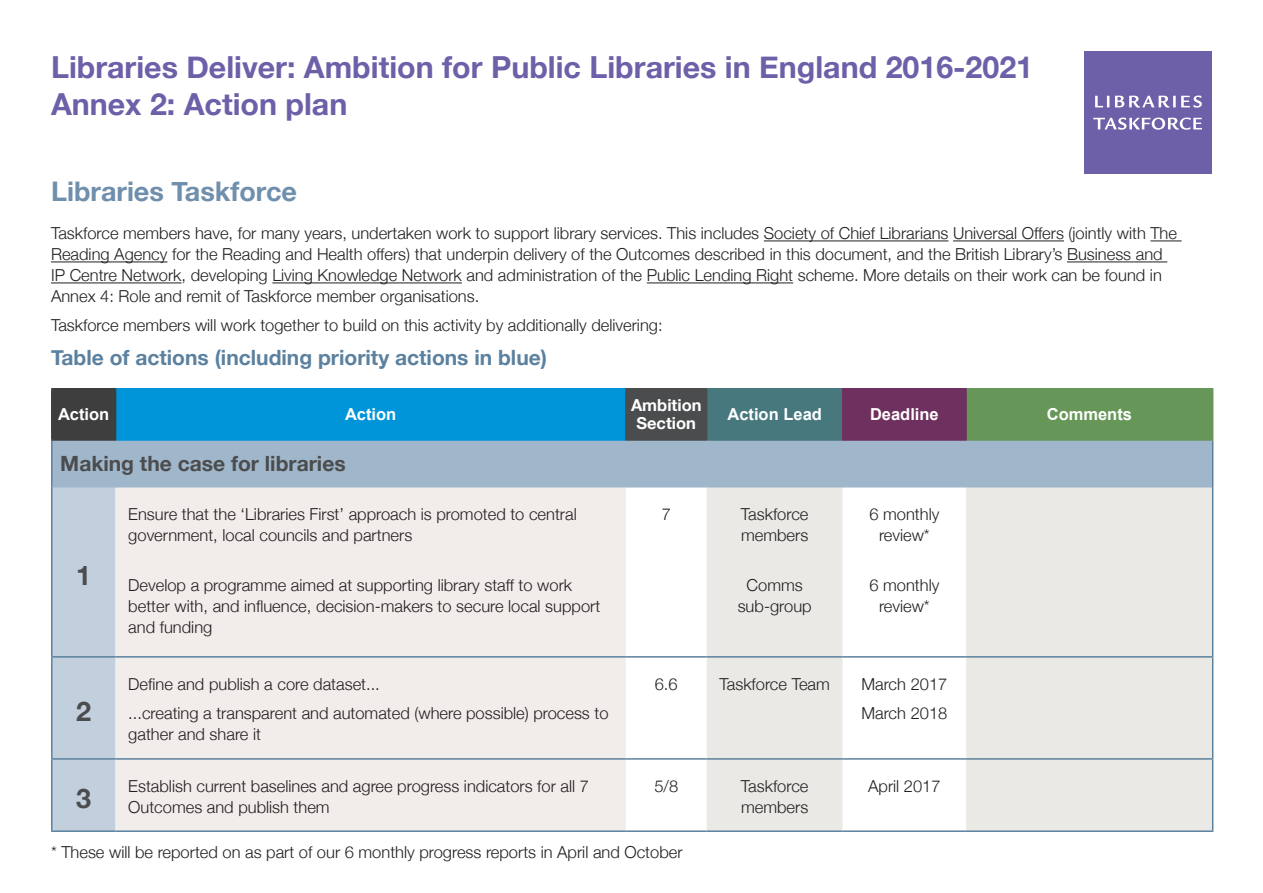
<style>
.page{position:relative;width:1263px;height:893px;background:#fff}
.page>*{position:absolute;margin:0;border:0;box-sizing:border-box;transform-origin:0 0}
.Annex1{font:700 30.3px "Helvetica Neue";color:#6e5fa9}
.Annex1-2{font:700 27px "Helvetica Neue";color:#6f8fac}
.Heading_1_0{font:700 27px "Helvetica Neue";color:#4b4c4d}
.Figure_style{font:700 21px "Helvetica Neue";color:#5b819f}
.Merged{font:700 21px "Helvetica Neue";color:#4b4c4d}
.Body{font:300 16.5px/21px "Helvetica Neue";color:#231f20}
.Lead{font:300 16.5px/21px "Helvetica Neue";color:#231f20;text-align:center}
.t1{font:700 16.5px "Arial";color:#fff}
.t2{font:700 16.5px "Helvetica Neue";color:#fff}
.Heading_1_0-2{font:300 16.5px "Helvetica Neue";color:#231f20}
</style>
<div class="page">
<hr style="left:764px;top:241px;width:184px;height:1px;background:#231f20">
<hr style="left:953px;top:241px;width:111px;height:1px;background:#231f20">
<hr style="left:1150px;top:241px;width:32px;height:1px;background:#231f20">
<hr style="left:51px;top:262px;width:116px;height:1px;background:#231f20">
<hr style="left:1067px;top:262px;width:100px;height:1px;background:#231f20">
<hr style="left:51px;top:283px;width:131px;height:1px;background:#231f20">
<hr style="left:272px;top:283px;width:190px;height:1px;background:#231f20">
<hr style="left:647px;top:283px;width:146px;height:1px;background:#231f20">
<div style="left:52px;top:389px;width:64px;height:51px;background:#3e3e3f"></div>
<div style="left:116px;top:389px;width:510px;height:51px;background:#0095d9"></div>
<div style="left:626px;top:389px;width:81px;height:51px;background:#4b4c4d"></div>
<div style="left:707px;top:389px;width:136px;height:51px;background:#47787d"></div>
<div style="left:843px;top:389px;width:123px;height:51px;background:#6e305e"></div>
<div style="left:966px;top:389px;width:247px;height:51px;background:#669758"></div>
<div style="left:52px;top:440px;width:1161px;height:47px;background:#a0b6cb"></div>
<div style="left:53px;top:487px;width:63px;height:343px;background:#c2d0de"></div>
<div style="left:116px;top:487px;width:510px;height:343px;background:#f0edea"></div>
<div style="left:707px;top:487px;width:505px;height:343px;background:#ebe9e5"></div>
<svg style="left:843px;top:487px;width:123px;height:343px"></svg>
<hr style="left:116px;top:388px;width:509px;height:2px;background:#0095d9">
<hr style="left:967px;top:388px;width:246px;height:2px;background:#669758">
<hr style="left:625px;top:390px;width:2px;height:49px;background:#4b4c4d">
<hr style="left:625px;top:388px;width:82px;height:2px;background:#4b4c4d">
<hr style="left:842px;top:388px;width:125px;height:2px;background:#6e305e">
<hr style="left:965px;top:390px;width:2px;height:49px;background:#6e305e">
<hr style="left:51px;top:441px;width:2px;height:46px;background:#5b819f">
<hr style="left:1212px;top:441px;width:1px;height:46px;background:#5b819f">
<hr style="left:51px;top:487px;width:2px;height:169px;background:#5b819f">
<hr style="left:1212px;top:487px;width:1px;height:169px;background:#5b819f">
<hr style="left:51px;top:656px;width:65px;height:2px;background:#5b819f">
<hr style="left:51px;top:658px;width:2px;height:100px;background:#5b819f">
<hr style="left:116px;top:656px;width:510px;height:2px;background:#5b819f">
<hr style="left:626px;top:656px;width:81px;height:2px;background:#5b819f">
<hr style="left:707px;top:656px;width:136px;height:2px;background:#5b819f">
<hr style="left:843px;top:656px;width:123px;height:2px;background:#5b819f">
<hr style="left:966px;top:656px;width:247px;height:2px;background:#5b819f">
<hr style="left:1212px;top:658px;width:1px;height:100px;background:#5b819f">
<hr style="left:51px;top:758px;width:65px;height:2px;background:#5b819f">
<hr style="left:51px;top:760px;width:2px;height:70px;background:#5b819f">
<hr style="left:116px;top:758px;width:510px;height:2px;background:#5b819f">
<hr style="left:626px;top:758px;width:81px;height:2px;background:#5b819f">
<hr style="left:707px;top:758px;width:136px;height:2px;background:#5b819f">
<hr style="left:843px;top:758px;width:123px;height:2px;background:#5b819f">
<hr style="left:966px;top:758px;width:247px;height:2px;background:#5b819f">
<hr style="left:1212px;top:760px;width:1px;height:70px;background:#5b819f">
<hr style="left:51px;top:830px;width:65px;height:2px;background:#5b819f">
<hr style="left:116px;top:830px;width:510px;height:2px;background:#5b819f">
<hr style="left:626px;top:830px;width:81px;height:2px;background:#5b819f">
<hr style="left:707px;top:830px;width:136px;height:2px;background:#5b819f">
<hr style="left:843px;top:830px;width:123px;height:2px;background:#5b819f">
<hr style="left:966px;top:830px;width:247px;height:2px;background:#5b819f">
<hr style="left:51px;top:388px;width:65px;height:2px;background:#3e3e3f">
<hr style="left:116px;top:439px;width:509px;height:2px;background:#0095d9">
<hr style="left:625px;top:439px;width:82px;height:2px;background:#4b4c4d">
<hr style="left:842px;top:439px;width:125px;height:2px;background:#6e305e">
<hr style="left:51px;top:439px;width:65px;height:2px;background:#3e3e3f">
<hr style="left:707px;top:439px;width:135px;height:2px;background:#47787d">
<hr style="left:707px;top:388px;width:135px;height:2px;background:#47787d">
<hr style="left:967px;top:439px;width:246px;height:2px;background:#669758">
<hr style="left:51px;top:390px;width:2px;height:49px;background:#3e3e3f">
<hr style="left:842px;top:390px;width:1px;height:49px;background:#6e305e">
<div style="left:1084px;top:51px;width:128px;height:122px;background:#6e5fa9"></div>
<svg style="left:1093px;top:118px;width:109px;height:12px"></svg>
<svg style="left:1095px;top:96px;width:107px;height:12px"></svg>
<p class="Annex1" style="left:51px;top:44px;width:983px">Libraries Deliver: Ambition for Public Libraries in England 2016-2021</p>
<p class="Annex1" style="left:51px;top:81px;width:298px">Annex 2: Action plan</p>
<p class="Annex1-2" style="left:51px;top:170px;width:247px">Libraries Taskforce</p>
<p class="Body" style="left:51px;top:221px;width:1127px">Taskforce members have, for many years, undertaken work to support library services. This includes Society of Chief Librarians Universal Offers (jointly with The Reading Agency for the Reading and Health offers) that underpin delivery of the Outcomes described in this document, and the British Library’s Business and IP Centre Network, developing Living Knowledge Network and administration of the Public Lending Right scheme. More details on their work can be found in Annex 4: Role and remit of Taskforce member organisations.</p>
<p class="Body" style="left:51px;top:314px;width:613px">Taskforce members will work together to build on this activity by additionally delivering:</p>
<p class="Figure_style" style="left:51px;top:341px;width:498px">Table of actions (including priority actions in blue)</p>
<p class="t1" style="left:58px;top:404px;width:53px">Action</p>
<p class="t1" style="left:345px;top:404px;width:53px">Action</p>
<p class="t2" style="left:631px;top:393px;width:72px">Ambition</p>
<p class="t2" style="left:636px;top:411px;width:61px">Section</p>
<p class="t1" style="left:727px;top:404px;width:96px">Action Lead</p>
<p class="t1" style="left:870px;top:404px;width:70px">Deadline</p>
<p class="t1" style="left:1047px;top:404px;width:87px">Comments</p>
<p class="Merged" style="left:60px;top:447px;width:287px">Making the case for libraries</p>
<p class="Heading_1_0" style="left:76px;top:554px;width:17px">1</p>
<p class="Heading_1_0" style="left:76px;top:690px;width:17px">2</p>
<p class="Body" style="left:128px;top:502px;width:450px">Ensure that the ‘Libraries First’ approach is promoted to central government, local councils and partners</p>
<p class="Body" style="left:128px;top:574px;width:473px">Develop a programme aimed at supporting library staff to work better with, and influence, decision-makers to secure local support and funding</p>
<p class="Body" style="left:128px;top:672px;width:253px">Define and publish a core dataset...</p>
<p class="Body" style="left:128px;top:702px;width:482px">...creating a transparent and automated (where possible) process to gather and share it</p>
<p class="Heading_1_0-2" style="left:662px;top:500px;width:11px">7</p>
<p class="Lead" style="left:741px;top:502px;width:69px;text-align:left">Taskforce members</p>
<p class="Lead" style="left:738px;top:574px;width:75px">Comms sub-group</p>
<p class="Lead" style="left:869px;top:502px;width:71px">6 monthly review*</p>
<p class="Lead" style="left:869px;top:574px;width:71px">6 monthly review*</p>
<p class="Heading_1_0-2" style="left:655px;top:671px;width:24px">6.6</p>
<p class="Lead" style="left:719px;top:672px;width:112px">Taskforce Team</p>
<p class="Lead" style="left:861px;top:672px;width:87px">March 2017</p>
<p class="Lead" style="left:861px;top:702px;width:87px">March 2018</p>
<p class="Heading_1_0" style="left:76px;top:777px;width:17px">3</p>
<p class="Body" style="left:128px;top:774px;width:462px">Establish current baselines and agree progress indicators for all 7<br>Outcomes and publish them</p>
<p class="Heading_1_0-2" style="left:654px;top:773px;width:25px">5/8</p>
<p class="Lead" style="left:741px;top:774px;width:69px;text-align:left">Taskforce members</p>
<p class="Lead" style="left:868px;top:774px;width:74px">April 2017</p>
<p class="Body" style="left:51px;top:841px;width:633px">* These will be reported on as part of our 6 monthly progress reports in April and October</p>
</div>
